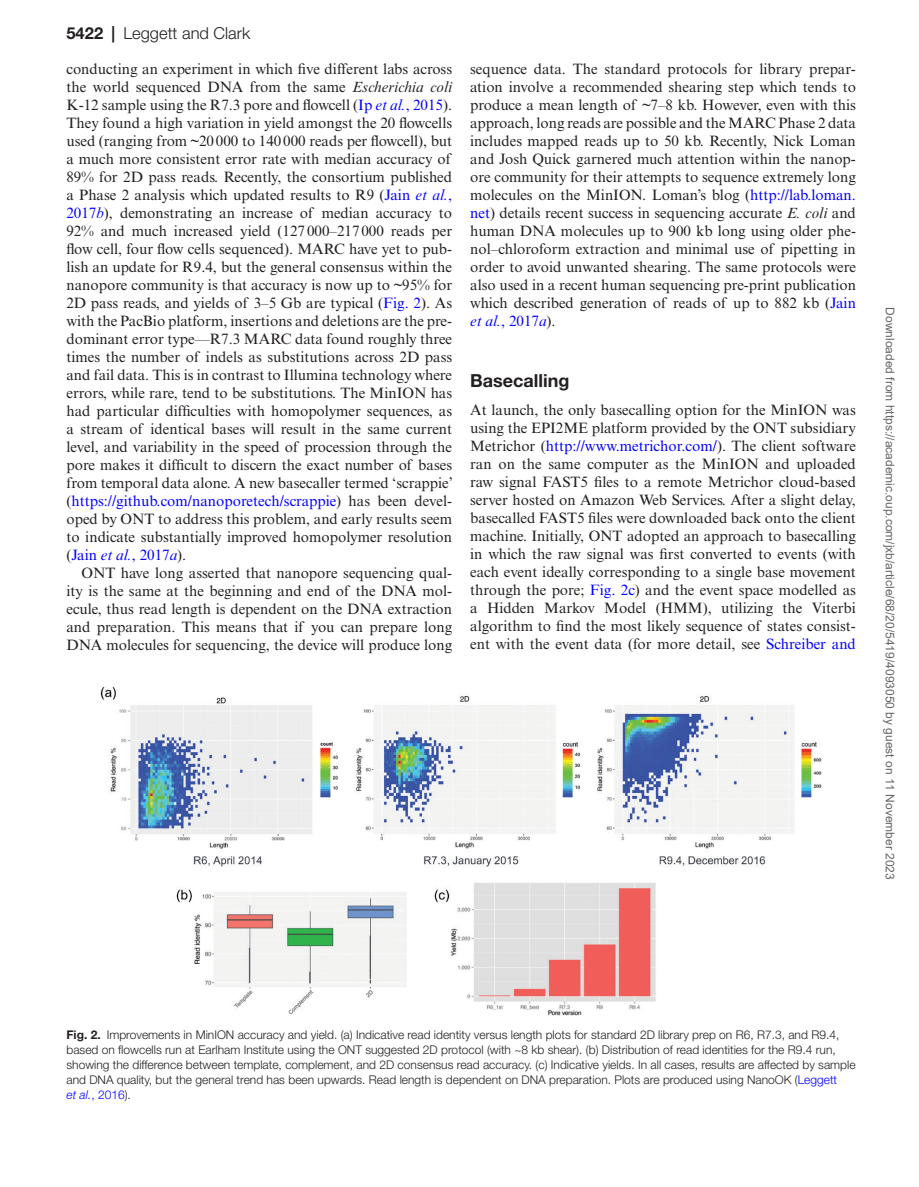
<style>
.page{position:relative;width:919px;height:1187px;background:#fff}
.page>*{position:absolute;margin:0;border:0;box-sizing:border-box;transform-origin:0 0}
.t1{font:700 18px "Helvetica Neue LT Std";color:#231f20}
.t2{font:300 16.5px "Helvetica Neue LT Std";color:#231f20}
.t3{font:15px/18px "Times New Roman MT Std";color:#231f20;text-align:justify}
.t4{font:300 12px/15px "Helvetica Neue LT Std";color:#231f20}
.t5{font:12px "Arial";color:#666}
.s1{font-weight:700}
.s2{font-style:italic}
.s3{color:#00f}
.s4{font-style:italic;color:#00f}
</style>
<div class="page">
<img style="left:101px;top:686px;width:720px;height:329px">
<p class="t2" style="left:66px;top:23px;width:185px"><span class="s1">5422 |</span> Leggett and Clark</p>
<p class="t3" style="left:66px;top:60px;width:388px;text-align:left">conducting an experiment in which five different labs across the world sequenced DNA from the same <span class="s2">Escherichia coli </span>K-12 sample using the R7.3 pore and flowcell (<span class="s3">Ip</span> <span class="s4">et al.</span><span class="s3">, 2015</span>).<br>They found a high variation in yield amongst the 20 flowcells used (ranging from ~20000 to 140000 reads per flowcell), but a much more consistent error rate with median accuracy of 89% for 2D pass reads. Recently, the consortium published a Phase 2 analysis which updated results to R9 (<span class="s3">Jain</span> <span class="s4">et al.</span><span class="s3">, 2017</span><span class="s4">b</span>), demonstrating an increase of median accuracy to 92% and much increased yield (127000–217000 reads per flow cell, four flow cells sequenced). MARC have yet to pub&shy;lish an update for R9.4, but the general consensus within the nanopore community is that accuracy is now up to ~95% for 2D pass reads, and yields of 3–5 Gb are typical (<span class="s3">Fig. 2</span>). As with the PacBio platform, insertions and deletions are the pre&shy;dominant error type—R7.3 MARC data found roughly three times the number of indels as substitutions across 2D pass and fail data. This is in contrast to Illumina technology where errors, while rare, tend to be substitutions. The MinION has had particular difficulties with homopolymer sequences, as a stream of identical bases will result in the same current level, and variability in the speed of procession through the pore makes it difficult to discern the exact number of bases from temporal data alone. A new basecaller termed ‘scrappie’ (<span class="s3">https://github.com/nanoporetech/scrappie</span>) has been devel&shy;oped by ONT to address this problem, and early results seem to indicate substantially improved homopolymer resolution (<span class="s3">Jain</span> <span class="s4">et al.</span><span class="s3">, 2017</span><span class="s4">a</span>).</p>
<p class="t3" style="left:66px;top:564px;width:387px;text-indent:15px">ONT have long asserted that nanopore sequencing qual&shy;ity is the same at the beginning and end of the DNA mol&shy;ecule, thus read length is dependent on the DNA extraction and preparation. This means that if you can prepare long DNA molecules for sequencing, the device will produce long</p>
<p class="t3" style="left:470px;top:60px;width:387px">sequence data. The standard protocols for library prepar&shy;ation involve a recommended shearing step which tends to produce a mean length of ~7–8 kb. However, even with this approach, long reads are possible and the MARC Phase 2 data includes mapped reads up to 50 kb. Recently, Nick Loman and Josh Quick garnered much attention within the nanop&shy;ore community for their attempts to sequence extremely long molecules on the MinION. Loman’s blog (<span class="s3">http://lab.loman. net</span>) details recent success in sequencing accurate <span class="s2">E. coli</span> and human DNA molecules up to 900 kb long using older phe&shy;nol–chloroform extraction and minimal use of pipetting in order to avoid unwanted shearing. The same protocols were also used in a recent human sequencing pre-print publication which described generation of reads of up to 882 kb (<span class="s3">Jain </span><span class="s4">et al.</span><span class="s3">, 2017</span><span class="s4">a</span>).</p>
<p class="t1" style="left:470px;top:370px;width:101px">Basecalling</p>
<p class="t3" style="left:470px;top:401px;width:387px">At launch, the only basecalling option for the MinION was using the EPI2ME platform provided by the ONT subsidiary Metrichor (<span class="s3">http://www.metrichor.com/</span>). The client software ran on the same computer as the MinION and uploaded raw signal FAST5 files to a remote Metrichor cloud-based server hosted on Amazon Web Services. After a slight delay, basecalled FAST5 files were downloaded back onto the client machine. Initially, ONT adopted an approach to basecalling in which the raw signal was first converted to events (with each event ideally corresponding to a single base movement through the pore; <span class="s3">Fig. 2c</span>) and the event space modelled as a Hidden Markov Model (HMM), utilizing the Viterbi algorithm to find the most likely sequence of states consist&shy;ent with the event data (for more detail, see <span class="s3">Schreiber and</span></p>
<p class="t5" style="left:894px;top:307px;width:574px;rotate:90deg">Downloaded from https://academic.oup.com/jxb/article/68/20/5419/4093050 by guest on 11 November 2023</p>
<p class="t4" style="left:66px;top:1027px;width:790px"><span class="s1">Fig. 2.</span> Improvements in MinION accuracy and yield. (a) Indicative read identity versus length plots for standard 2D library prep on R6, R7.3, and R9.4, based on flowcells run at Earlham Institute using the ONT suggested 2D protocol (with ~8 kb shear). (b) Distribution of read identities for the R9.4 run, showing the difference between template, complement, and 2D consensus read accuracy. (c) Indicative yields. In all cases, results are affected by sample and DNA quality, but the general trend has been upwards. Read length is dependent on DNA preparation. Plots are produced using NanoOK (<span class="s3">Leggett<br></span><span class="s4">et al.</span><span class="s3">, 2016</span>).</p>
</div>
